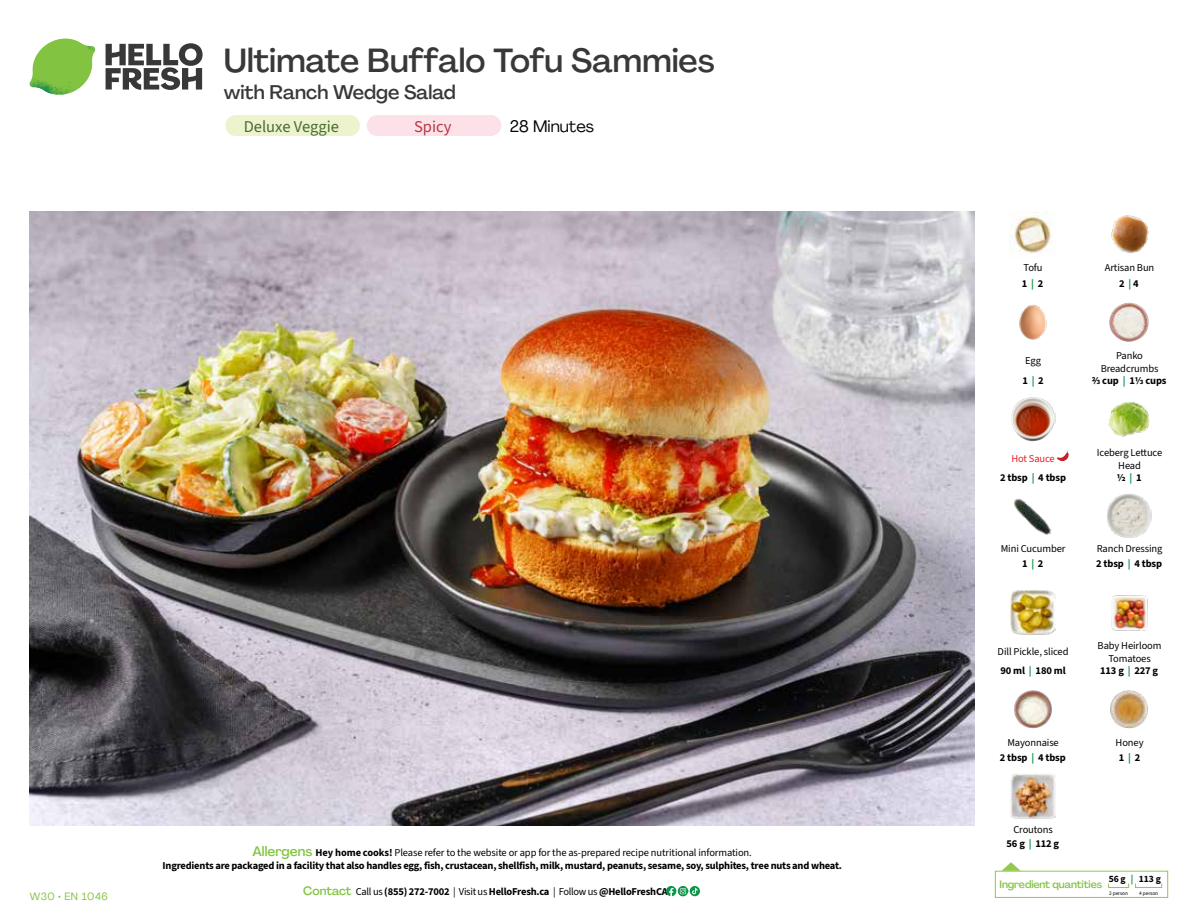
<style>
.page{position:relative;width:1188px;height:918px;background:#fff}
.page>*{position:absolute;margin:0;border:0;box-sizing:border-box;transform-origin:0 0}
.t1{font:500 33px "Agrandir";color:#383839}
.t2{font:500 19.5px "Agrandir";color:#383839}
.t3{font:16.5px "Source Sans 3";color:#476b32}
.t4{font:16.5px "Agrandir";color:#000}
.t5{font:16.5px "Source Sans 3";color:#b33841}
.t6{font:700 10.5px/13.5px "Source Sans 3";letter-spacing:-.02em;color:#000;text-align:center}
.t7{font:10.5px/14.9px "Source Sans 3";letter-spacing:-.01em;color:#000;text-align:center}
.t8{font:500 10.5px "Agrandir";letter-spacing:-.01em;color:#82c341}
.t9{font:10.5px "Agrandir";letter-spacing:.05em;color:#82c341}
.t10{font:700 9.6px "Source Sans 3";color:#000}
.t11{font:5.25px "Source Sans 3";letter-spacing:-.01em;color:#000}
.s1{font-family:"Agrandir";font-weight:500;font-size:13.5px;color:#82c341}
.s2{font-weight:400}
.s3{font-family:"Agrandir";font-weight:500;font-size:12px;color:#82c341}
.s4{font-weight:700}
.s5{font-weight:700;color:#0b9446}
.s6{color:#0b9446}
.s7{font-weight:400;color:#ed1d24}
</style>
<div class="page">
<svg style="left:106px;top:43px;width:97px;height:47px"></svg>
<svg style="left:34px;top:39px;width:59px;height:38px"></svg>
<img style="left:65px;top:39px;width:30px;height:25px">
<img style="left:33px;top:60px;width:56px;height:10px">
<img style="left:29px;top:64px;width:58px;height:31px">
<img style="left:64px;top:70px;width:25px;height:24px">
<img style="left:30px;top:211px;width:945px;height:615px">
<svg style="left:690px;top:886px;width:10px;height:10px"></svg>
<svg style="left:666px;top:886px;width:32px;height:10px"></svg>
<svg style="left:1002px;top:862px;width:19px;height:9px"></svg>
<div style="left:995px;top:871px;width:173px;height:27px;border:1px solid #91c84e"></div>
<div style="left:1108px;top:883px;width:21px;height:5px;border:1px solid #91c84e"></div>
<div style="left:1135px;top:883px;width:27px;height:5px;border:1px solid #91c84e"></div>
<div style="left:225px;top:115px;width:135px;height:21px;background:#edf3cd;border-radius:10px"></div>
<img style="left:1019px;top:304px;width:28px;height:36px">
<img style="left:1109px;top:302px;width:40px;height:40px">
<img style="left:1011px;top:397px;width:45px;height:45px">
<img style="left:1108px;top:401px;width:42px;height:36px">
<img style="left:1014px;top:498px;width:37px;height:37px">
<img style="left:1107px;top:494px;width:45px;height:44px">
<img style="left:1011px;top:590px;width:45px;height:45px">
<img style="left:1014px;top:690px;width:38px;height:39px">
<img style="left:1110px;top:690px;width:38px;height:39px">
<img style="left:1111px;top:215px;width:38px;height:38px">
<img style="left:1010px;top:212px;width:42px;height:42px">
<img style="left:1111px;top:595px;width:37px;height:36px">
<img style="left:1011px;top:774px;width:45px;height:45px">
<svg style="left:1057px;top:450px;width:12px;height:12px"></svg>
<div style="left:367px;top:115px;width:134px;height:21px;background:#fce1e9;border-radius:10px"></div>
<h1 class="t1" style="left:224px;top:40px;width:492px">Ultimate Buffalo Tofu Sammies</h1>
<h2 class="t2" style="left:224px;top:80px;width:233px">with Ranch Wedge Salad</h2>
<h3 class="t4" style="left:510px;top:116px;width:86px">28 Minutes</h3>
<h3 class="t3" style="left:244px;top:116px;width:97px">Deluxe Veggie</h3>
<h3 class="t5" style="left:414px;top:116px;width:39px">Spicy</h3>
<p class="t9" style="left:30px;top:890px;width:80px">W30 • EN 1046</p>
<p class="t6" style="left:163px;top:845px;width:681px"><span class="s1">Allergens</span> Hey home cooks! <span class="s2">Please refer to the website or app for the as-prepared recipe nutritional information.<br></span>Ingredients are packaged in a facility that also handles egg, fish, crustacean, shellfish, milk, mustard, peanuts, sesame, soy, sulphites, tree nuts and wheat.</p>
<p class="t6" style="left:303px;top:885px;width:366px"><span class="s3">Contact</span> <span class="s2">Call us</span> (855) 272-7002 <span class="s2">| Visit us</span> HelloFresh.ca <span class="s2">| Follow us</span> @HelloFreshCA</p>
<p class="t7" style="left:1022px;top:260px;width:23px;line-height:16.4px;text-align:left">Tofu<br><span class="s4">1</span> <span class="s5">|</span> <span class="s4">2</span></p>
<p class="t7" style="left:1105px;top:259px;width:51px;line-height:16.4px">Artisan Bun<br><span class="s4">2</span> <span class="s5">|</span> <span class="s4">4</span></p>
<p class="t7" style="left:1022px;top:351px;width:23px;line-height:20.1px;text-align:left">Egg<br><span class="s4">1</span> <span class="s5">|</span> <span class="s4">2</span></p>
<p class="t7" style="left:1101px;top:349px;width:59px;line-height:13.5px">Panko<br>Breadcrumbs</p>
<p class="t6" style="left:1092px;top:374px;width:76px">2/3 cup <span class="s6">|</span> 1⅓ cups</p>
<p class="t6" style="left:1000px;top:449px;width:67px;line-height:19px"><span class="s7">Hot Sauce<br></span>2 tbsp <span class="s6">|</span> 4 tbsp</p>
<p class="t7" style="left:1097px;top:445px;width:67px;line-height:13.5px">Iceberg Lettuce<br>Head</p>
<p class="t6" style="left:1117px;top:470px;width:26px">½ <span class="s6">|</span> 1</p>
<p class="t7" style="left:1001px;top:541px;width:66px">Mini Cucumber<br><span class="s4">1</span> <span class="s5">|</span> <span class="s4">2</span></p>
<p class="t7" style="left:1096px;top:541px;width:68px;text-align:left">Ranch Dressing<br><span class="s4">2 tbsp</span> <span class="s5">|</span> <span class="s4">4 tbsp</span></p>
<p class="t7" style="left:998px;top:642px;width:72px;line-height:19px;text-align:left">Dill Pickle, sliced<br><span class="s4">90 ml</span> <span class="s5">|</span> <span class="s4">180 ml</span></p>
<p class="t7" style="left:1098px;top:639px;width:65px;line-height:13.5px">Baby Heirloom<br>Tomatoes</p>
<p class="t6" style="left:1100px;top:664px;width:60px">113 g <span class="s6">|</span> 227 g</p>
<p class="t7" style="left:1000px;top:735px;width:67px">Mayonnaise<br><span class="s4">2 tbsp</span> <span class="s5">|</span> <span class="s4">4 tbsp</span></p>
<p class="t7" style="left:1116px;top:735px;width:30px">Honey<br><span class="s4">1</span> <span class="s5">|</span> <span class="s4">2</span></p>
<p class="t7" style="left:1007px;top:822px;width:54px">Croutons<br><span class="s4">56 g</span> <span class="s5">|</span> <span class="s4">112 g</span></p>
<p class="t10" style="left:1109px;top:872px;width:54px">56 g <span class="s6">|</span> 113 g</p>
<p class="t11" style="left:1109px;top:890px;width:20px">2 person</p>
<p class="t11" style="left:1139px;top:890px;width:20px">4 person</p>
<p class="t8" style="left:1000px;top:878px;width:104px">Ingredient quantities</p>
</div>
